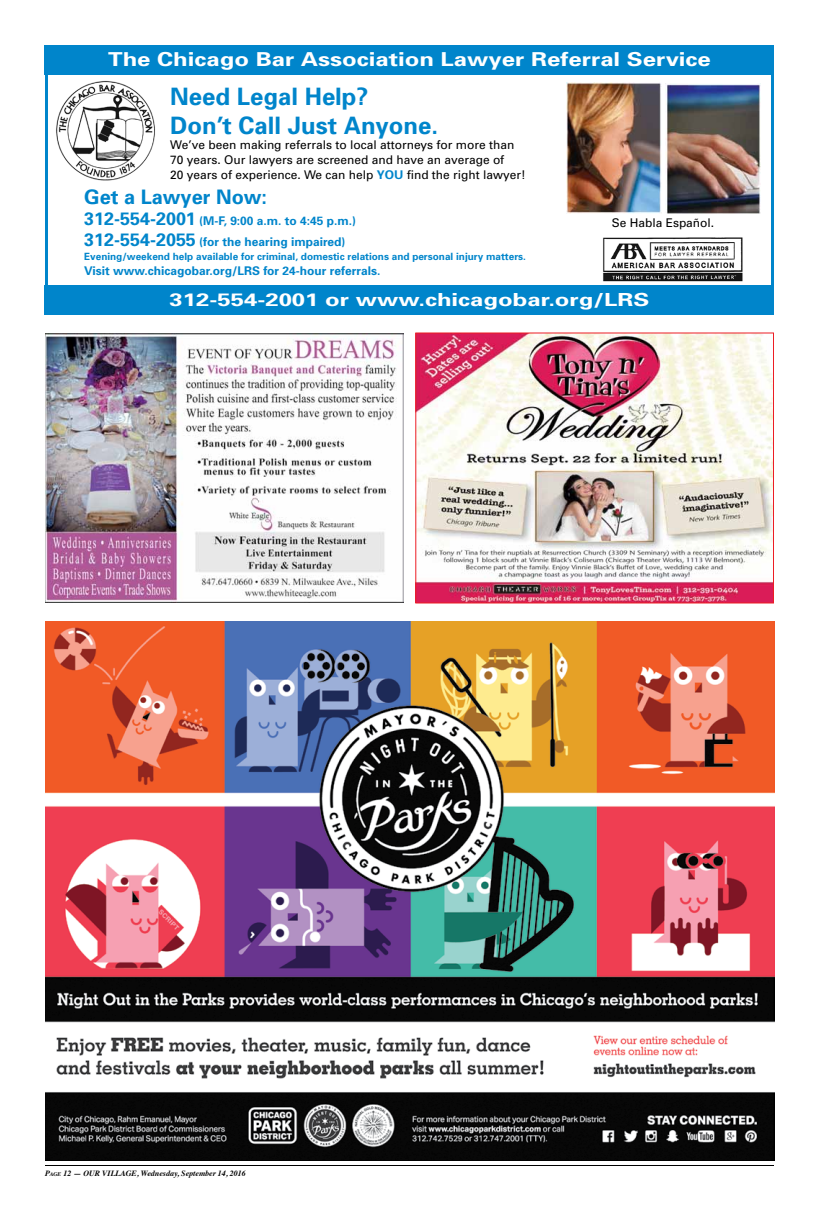
<style>
.page{position:relative;width:819px;height:1224px;background:#fff}
.page>*{position:absolute;margin:0;border:0;box-sizing:border-box;transform-origin:0 0}
.t1{font:700 24px/29px "Univers";color:#0085cb}
.t2{font:700 20px "Univers";color:#0085cb}
.t3{font:700 19.2px "Univers";color:#fff;scale:1.25 1}
.t4{font:700 18px "Univers";color:#fff;scale:1.33 1}
.t5{font:12px/15px "Univers";color:#000}
.t6{font:700 12px/21px "Univers";color:#0085cb}
.t7{font:700 10px "Univers";color:#0085cb}
.t8{font:italic 700 8px "Times";color:#000}
.s1{font-weight:700;color:#0085cb}
.s2{font-size:18px}
.s3{font-style:inherit}
.s4{font-size:5.6px}
</style>
<div class="page">
<hr style="left:45px;top:1165px;width:729px;height:1px;background:#000">
<img style="left:56px;top:80px;width:99px;height:101px">
<div style="left:45px;top:45px;width:729px;height:29px;background:#0085cb"></div>
<img style="left:603px;top:237px;width:140px;height:45px">
<div style="left:45px;top:286px;width:729px;height:29px;background:#0085cb"></div>
<img style="left:566px;top:83px;width:95px;height:131px">
<img style="left:665px;top:83px;width:96px;height:131px">
<img style="left:45px;top:621px;width:729px;height:540px">
<img style="left:45px;top:333px;width:358px;height:270px">
<img style="left:417px;top:334px;width:355px;height:268px">
<div style="left:415px;top:332px;width:359px;height:272px;border:1px solid #ed1d24"></div>
<h3 class="t3" style="left:108px;top:48px;width:484px">The Chicago Bar Association Lawyer Referral Service</h3>
<h1 class="t1" style="left:170px;top:82px;width:269px">Need Legal Help?<br>Don’t Call Just Anyone.</h1>
<p class="t5" style="left:170px;top:137px;width:357px">We’ve been making referrals to local attorneys for more than<br>70 years. Our lawyers are screened and have an average of<br>20 years of experience. We can help <span class="s1">YOU</span> find the right lawyer!</p>
<h2 class="t2" style="left:84px;top:185px;width:184px">Get a Lawyer Now:</h2>
<p class="t6" style="left:84px;top:210px;width:273px"><span class="s2">312-554-2001</span> (M-F, 9:00 a.m. to 4:45 p.m.)<br><span class="s2">312-554-2055</span> (for the hearing impaired)</p>
<p class="t7" style="left:84px;top:250px;width:443px">Evening/weekend help available for criminal, domestic relations and personal injury matters.</p>
<p class="t6" style="left:84px;top:260px;width:298px">Visit www.chicagobar.org/LRS for 24-hour referrals.</p>
<p class="t5" style="left:612px;top:215px;width:104px">Se Habla Español.</p>
<h3 class="t4" style="left:170px;top:289px;width:362px">312-554-2001 or www.chicagobar.org/LRS</h3>
<p class="t8" style="left:45px;top:1166px;width:202px"><span class="s3">P</span><span class="s4">age</span> 12 — OUR VILLAGE, Wednesday, September 14, 2016</p>
</div>
